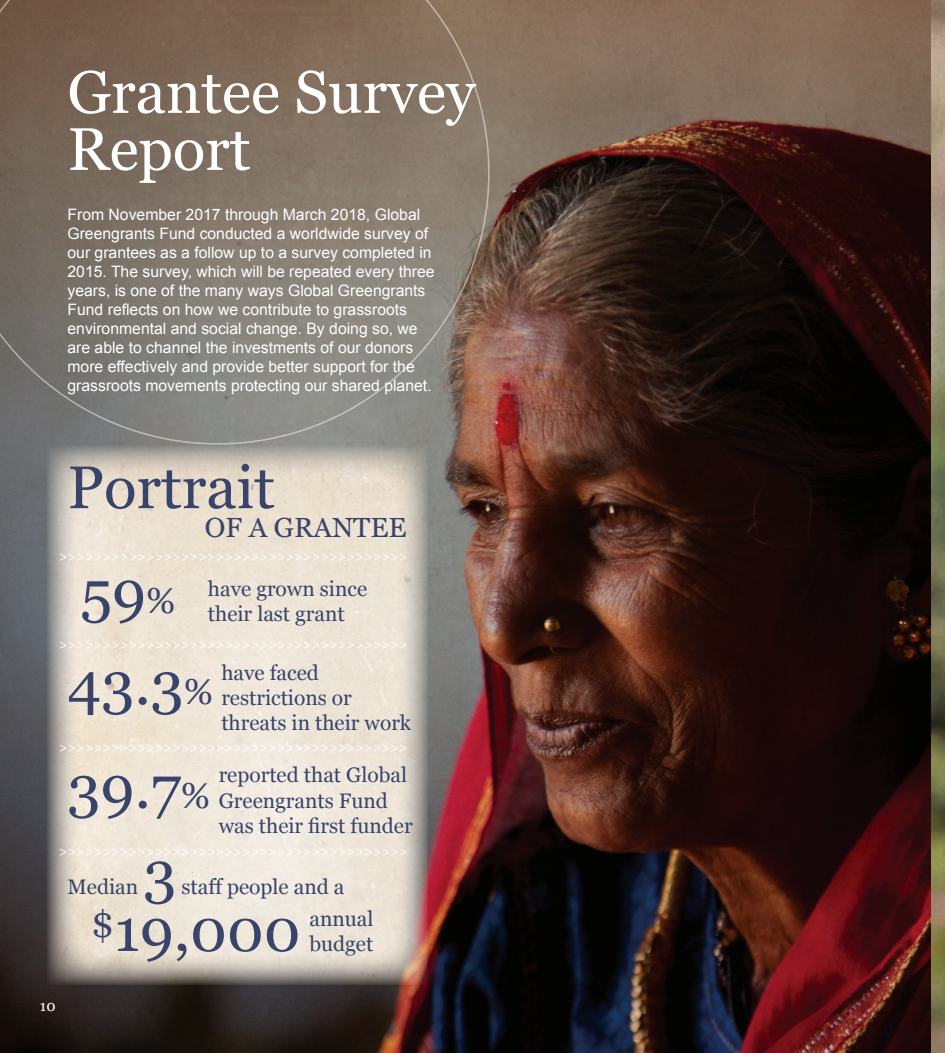
<style>
.page{position:relative;width:945px;height:1053px;background:#fff}
.page>*{position:absolute;margin:0;border:0;box-sizing:border-box;transform-origin:0 0}
.t1{font:60px/104.6px "Georgia";color:#38446a}
.t2{font:60px/57px "Georgia";color:#fff}
.t3{font:27.6px "Georgia";color:#38446a}
.t4{font:21px/25.2px "Georgia";color:#38446a}
.t5{font:15.75px/18.9px "Arial";color:#fff}
.t6{font:15px "Georgia";color:#fff}
.t7{font:13.5px "Georgia";color:#fff}
.s1{font-size:36px}
</style>
<div class="page">
<img style="left:0;top:0;width:932px;height:1053px">
<svg style="left:0;top:0;width:490px;height:445px;background:#817569"></svg>
<img style="left:46px;top:446px;width:382px;height:540px">
<img style="left:932px;top:0;width:13px;height:1053px">
<h1 class="t2" style="left:68px;top:61px;width:409px">Grantee Survey<br>Report</h1>
<p class="t5" style="left:68px;top:206px;width:369px">From November 2017 through March 2018, Global Greengrants Fund conducted a worldwide survey of our grantees as a follow up to a survey completed in 2015. The survey, which will be repeated every three years, is one of the many ways Global Greengrants Fund reflects on how we contribute to grassroots environmental and social change. By doing so, we are able to channel the investments of our donors more effectively and provide better support for the grassroots movements protecting our shared planet.</p>
<h1 class="t1" style="left:68px;top:433px;width:209px">Portrait<br>59<span class="s1">%</span></h1>
<h2 class="t3" style="left:205px;top:507px;width:203px">OF A GRANTEE</h2>
<p class="t7" style="left:59px;top:546px;width:350px">&gt;&gt;&gt;&gt;&gt;&gt;&gt;&gt;&gt;&gt;&gt;&gt;&gt;&gt;&gt;&gt;&gt;&gt;&gt;&gt;&gt;&gt;&gt;&gt;&gt;&gt;&gt;&gt;&gt;&gt;&gt;&gt;&gt;&gt;&gt;&gt;&gt;&gt;&gt;&gt;</p>
<h3 class="t4" style="left:208px;top:575px;width:161px">have grown since their last grant</h3>
<h3 class="t4" style="left:221px;top:659px;width:191px">have faced restrictions or threats in their work</h3>
<h3 class="t4" style="left:219px;top:762px;width:195px">reported that Global<br>Greengrants Fund was their first funder</h3>
<p class="t7" style="left:59px;top:634px;width:350px">&gt;&gt;&gt;&gt;&gt;&gt;&gt;&gt;&gt;&gt;&gt;&gt;&gt;&gt;&gt;&gt;&gt;&gt;&gt;&gt;&gt;&gt;&gt;&gt;&gt;&gt;&gt;&gt;&gt;&gt;&gt;&gt;&gt;&gt;&gt;&gt;&gt;&gt;&gt;&gt;</p>
<h1 class="t1" style="left:68px;top:629px;width:147px;line-height:103.6px">43.3<span class="s1">%<br></span>39.7<span class="s1">%</span></h1>
<p class="t7" style="left:59px;top:738px;width:350px">&gt;&gt;&gt;&gt;&gt;&gt;&gt;&gt;&gt;&gt;&gt;&gt;&gt;&gt;&gt;&gt;&gt;&gt;&gt;&gt;&gt;&gt;&gt;&gt;&gt;&gt;&gt;&gt;&gt;&gt;&gt;&gt;&gt;&gt;&gt;&gt;&gt;&gt;&gt;&gt;</p>
<p class="t7" style="left:59px;top:841px;width:350px">&gt;&gt;&gt;&gt;&gt;&gt;&gt;&gt;&gt;&gt;&gt;&gt;&gt;&gt;&gt;&gt;&gt;&gt;&gt;&gt;&gt;&gt;&gt;&gt;&gt;&gt;&gt;&gt;&gt;&gt;&gt;&gt;&gt;&gt;&gt;&gt;&gt;&gt;&gt;&gt;</p>
<h1 class="t1" style="left:143px;top:818px;width:35px">3</h1>
<h3 class="t4" style="left:67px;top:873px;width:72px">Median</h3>
<h3 class="t4" style="left:182px;top:873px;width:164px">staff people and a</h3>
<p class="t6" style="left:40px;top:995px;width:17px">10</p>
<h1 class="t1" style="left:91px;top:876px;width:211px"><sup>$</sup>19,000</h1>
<h3 class="t4" style="left:309px;top:905px;width:66px">annual budget</h3>
</div>
